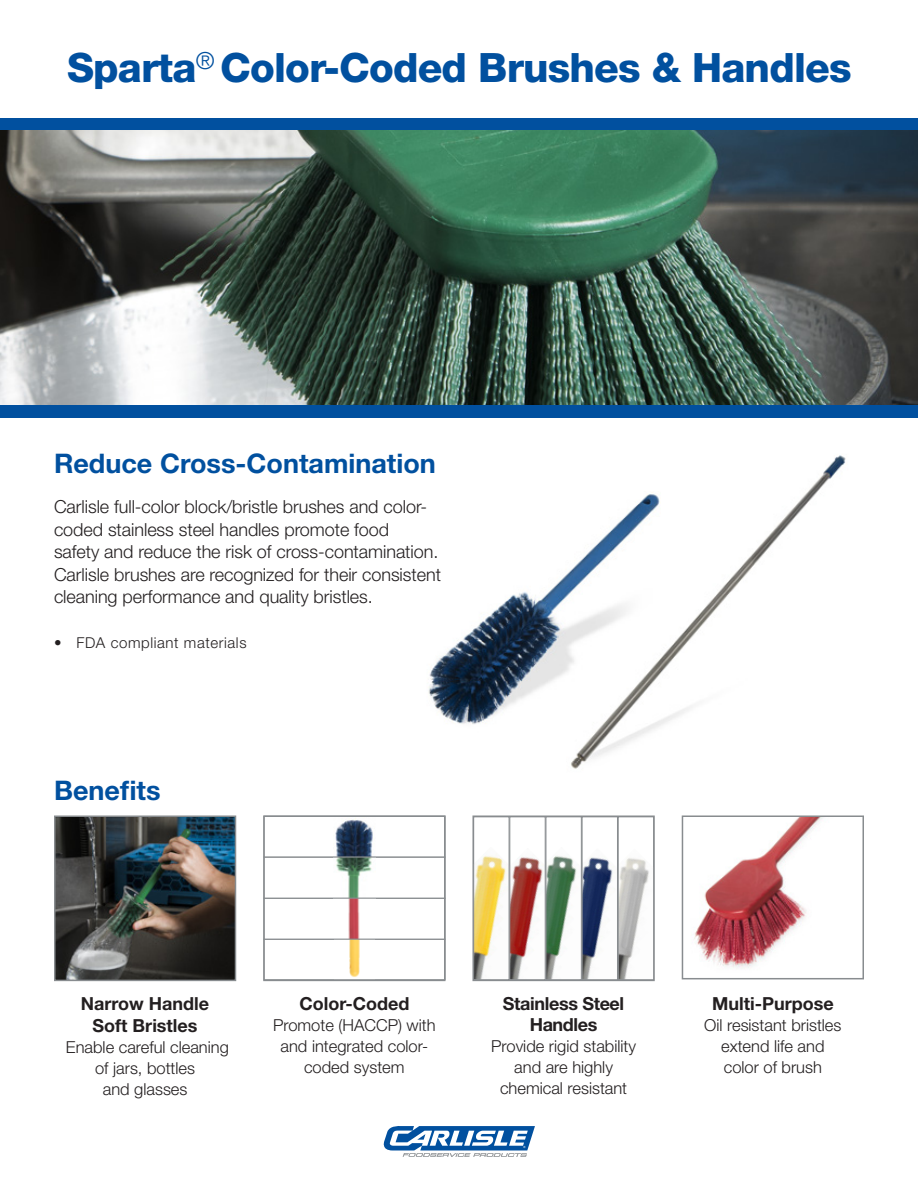
<style>
.page{position:relative;width:918px;height:1188px;background:#fff}
.page>*{position:absolute;margin:0;border:0;box-sizing:border-box;transform-origin:0 0}
.t1{font:800 40.5px "Helvetica Neue LT Std";letter-spacing:-.02em;color:#01509f}
.t2{font:700 27px "Helvetica Neue LT Std";color:#01509f}
.t3{font:300 18px/22.5px "Helvetica Neue LT Std";letter-spacing:-.005em;color:#231f20}
.t4{font:700 18px/21.6px "Helvetica Neue LT Std";color:#231f20;text-align:center}
.t5{font:700 18px/21.6px "Helvetica Neue LT Std";letter-spacing:-.02em;color:#231f20;text-align:center}
.t6{font:300 16.5px/21px "Helvetica Neue LT Std";color:#231f20;text-align:center}
.t7{font:300 15px "Helvetica Neue LT Std";letter-spacing:.04em;color:#231f20}
</style>
<div class="page">
<svg style="left:383px;top:1126px;width:152px;height:31px"></svg>
<div style="left:0;top:118px;width:918px;height:12px;background:#01509f"></div>
<div style="left:263px;top:816px;width:183px;height:165px;border:2px solid #888c8f"></div>
<img style="left:428px;top:575px;width:138px;height:149px">
<img style="left:333px;top:818px;width:42px;height:159px">
<div style="left:264px;top:816px;width:181px;height:42px;border:1px solid #888c8f"></div>
<div style="left:264px;top:857px;width:181px;height:42px;border:1px solid #888c8f"></div>
<div style="left:264px;top:898px;width:181px;height:42px;border:1px solid #888c8f"></div>
<div style="left:264px;top:939px;width:181px;height:41px;border:1px solid #888c8f"></div>
<div style="left:472px;top:816px;width:183px;height:165px;border:2px solid #888c8f"></div>
<img style="left:475px;top:856px;width:174px;height:122px">
<div style="left:473px;top:816px;width:36px;height:164px;border:1px solid #888c8f"></div>
<div style="left:509px;top:816px;width:37px;height:164px;border:1px solid #888c8f"></div>
<div style="left:546px;top:816px;width:36px;height:164px;border:1px solid #888c8f"></div>
<div style="left:582px;top:816px;width:36px;height:164px;border:1px solid #888c8f"></div>
<div style="left:618px;top:816px;width:36px;height:164px;border:1px solid #888c8f"></div>
<img style="left:0;top:131px;width:918px;height:274px">
<div style="left:0;top:405px;width:918px;height:13px;background:#01509f"></div>
<img style="left:57px;top:818px;width:176px;height:160px">
<div style="left:54px;top:815px;width:182px;height:166px;border:2px solid #888c8f"></div>
<img style="left:694px;top:818px;width:128px;height:150px">
<div style="left:682px;top:815px;width:182px;height:164px;border:2px solid #888c8f"></div>
<img style="left:566px;top:455px;width:280px;height:314px">
<h1 class="t1" style="left:67px;top:44px;width:786px">Sparta<sup>®</sup> Color-Coded Brushes &amp; Handles</h1>
<h2 class="t2" style="left:54px;top:447px;width:383px">Reduce Cross-Contamination</h2>
<p class="t3" style="left:54px;top:495px;width:389px">Carlisle full-color block/bristle brushes and color&shy;coded stainless steel handles promote food<br>safety and reduce the risk of cross-contamination.<br>Carlisle brushes are recognized for their consistent cleaning performance and quality bristles.</p>
<p class="t7" style="left:54px;top:634px;width:194px">• FDA compliant materials</p>
<h2 class="t2" style="left:54px;top:774px;width:108px">Benefits</h2>
<p class="t4" style="left:81px;top:993px;width:130px">Narrow Handle<br>Soft Bristles</p>
<p class="t6" style="left:66px;top:1036px;width:164px">Enable careful cleaning of jars, bottles<br>and glasses</p>
<p class="t4" style="left:299px;top:992px;width:111px">Color-Coded</p>
<p class="t6" style="left:273px;top:1014px;width:164px">Promote (HACCP) with and integrated color&shy;coded system</p>
<p class="t5" style="left:503px;top:992px;width:123px">Stainless Steel<br>Handles</p>
<p class="t6" style="left:491px;top:1035px;width:146px">Provide rigid stability and are highly chemical resistant</p>
<p class="t4" style="left:712px;top:992px;width:123px">Multi-Purpose</p>
<p class="t6" style="left:704px;top:1014px;width:139px">Oil resistant bristles extend life and color of brush</p>
</div>
